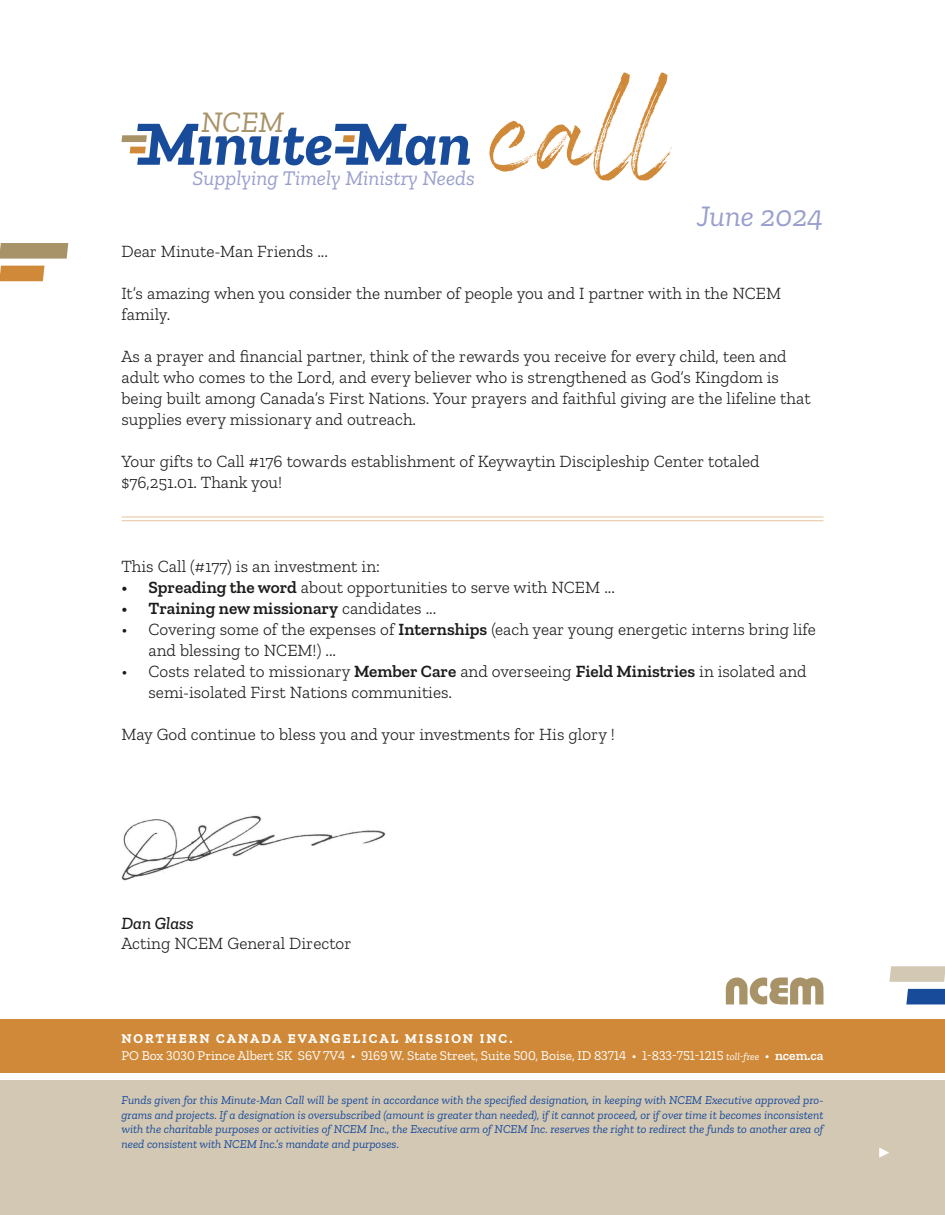
<style>
.page{position:relative;width:945px;height:1215px;background:#fff}
.page>*{position:absolute;margin:0;border:0;box-sizing:border-box;transform-origin:0 0}
.t1{font:232.5px "Housky Demo";color:#cf8938}
.t2{font:italic 30px "Zilla Slab";color:#999fcd}
.t3{font:italic 30px "Zilla Slab";color:#a89268}
.t4{font:italic 21px "Zilla Slab";color:#999fcd}
.Body_Text_no_indent{font:300 17.25px/21px "Zilla Slab";color:#1c1b1a}
.t5{font:600 17.25px "Zilla Slab";color:#1c1b1a}
.Body_Text_no_indent-2{font:italic 500 17.25px "Zilla Slab";color:#1c1b1a}
.t6{font:13.5px "Zilla Slab";color:#fff}
.t7{font:700 13.5px "Zilla Slab";letter-spacing:.15em;color:#fff}
.Sans_Box_Text_justified_ni{font:italic 12px/14.4px "Zilla Slab";color:#194b9b;text-align:justify}
.s1{font-weight:600}
.s2{font-weight:300}
.s3{font-style:italic;font-size:10.5px}
</style>
<div class="page">
<div style="left:0;top:1019px;width:945px;height:54px;background:#cf8938"></div>
<div style="left:0;top:1080px;width:945px;height:135px;background:#d3c8b4"></div>
<svg style="left:122px;top:124px;width:348px;height:41px"></svg>
<svg style="left:889px;top:966px;width:56px;height:16px"></svg>
<svg style="left:906px;top:989px;width:39px;height:15px"></svg>
<svg style="left:879px;top:1148px;width:10px;height:10px"></svg>
<svg style="left:0;top:243px;width:68px;height:16px"></svg>
<svg style="left:0;top:266px;width:45px;height:15px"></svg>
<hr style="left:122px;top:517px;width:702px;height:1px;background:#e7c49c">
<hr style="left:122px;top:520px;width:702px;height:1px;background:#e7c49c">
<svg style="left:726px;top:977px;width:97px;height:27px"></svg>
<img style="left:122px;top:815px;width:264px;height:66px">
<p class="t3" style="left:201px;top:105px;width:84px">NCEM</p>
<p class="t4" style="left:193px;top:166px;width:284px">Supplying Timely Ministry Needs</p>
<p class="t1" style="left:492px;top:35px;width:180px">call</p>
<p class="t2" style="left:697px;top:200px;width:128px">June 2024</p>
<p class="Body_Text_no_indent" style="left:122px;top:240px;width:208px">Dear Minute-Man Friends ...</p>
<p class="Body_Text_no_indent" style="left:122px;top:282px;width:661px">It’s amazing when you consider the number of people you and I partner with in the NCEM family.</p>
<p class="Body_Text_no_indent" style="left:122px;top:345px;width:691px">As a prayer and financial partner, think of the rewards you receive for every child, teen and adult who comes to the Lord, and every believer who is strengthened as God’s Kingdom is being built among Canada’s First Nations. Your prayers and faithful giving are the lifeline that supplies every missionary and outreach.</p>
<p class="Body_Text_no_indent" style="left:122px;top:450px;width:640px">Your gifts to Call #176 towards establishment of Keywaytin Discipleship Center totaled $76,251.01. Thank you!</p>
<p class="Body_Text_no_indent" style="left:122px;top:555px;width:260px">This Call (#177) is an investment in:</p>
<p class="Body_Text_no_indent" style="left:122px;top:576px;width:495px"><span class="s1">• Spreading the word</span> about opportunities to serve with NCEM ...</p>
<p class="t5" style="left:122px;top:598px;width:316px">• Training new missionary <span class="s2">candidates ...</span></p>
<p class="Body_Text_no_indent" style="left:148px;top:618px;width:669px;text-indent:-27px">• Covering some of the expenses of <span class="s1">Internships</span> (each year young energetic interns bring life and blessing to NCEM!) ...</p>
<p class="Body_Text_no_indent" style="left:148px;top:660px;width:660px;text-indent:-27px">• Costs related to missionary <span class="s1">Member Care</span> and overseeing <span class="s1">Field Ministries</span> in isolated and semi-isolated First Nations communities.</p>
<p class="Body_Text_no_indent" style="left:122px;top:723px;width:495px">May God continue to bless you and your investments for His glory !</p>
<p class="Body_Text_no_indent-2" style="left:122px;top:914px;width:74px">Dan Glass</p>
<p class="Body_Text_no_indent" style="left:122px;top:932px;width:232px">Acting NCEM General Director</p>
<p class="t7" style="left:122px;top:1031px;width:392px">NORTHERN CANADA EVANGELICAL MISSION INC.</p>
<p class="t6" style="left:122px;top:1048px;width:704px">PO Box 3030 Prince Albert SK S6V 7V4 • 9169 W. State Street, Suite 500, Boise, ID 83714 • 1-833-751-1215 <span class="s3">toll-free</span> • <span class="s1">ncem.ca</span></p>
<p class="Sans_Box_Text_justified_ni" style="left:122px;top:1093px;width:704px">Funds given for this Minute-Man Call will be spent in accordance with the specified designation, in keeping with NCEM Executive approved pro&shy;grams and projects. If a designation is oversubscribed (amount is greater than needed), if it cannot proceed, or if over time it becomes inconsistent with the charitable purposes or activities of NCEM Inc., the Executive arm of NCEM Inc. reserves the right to redirect the funds to another area of need consistent with NCEM Inc.’s mandate and purposes.</p>
</div>
